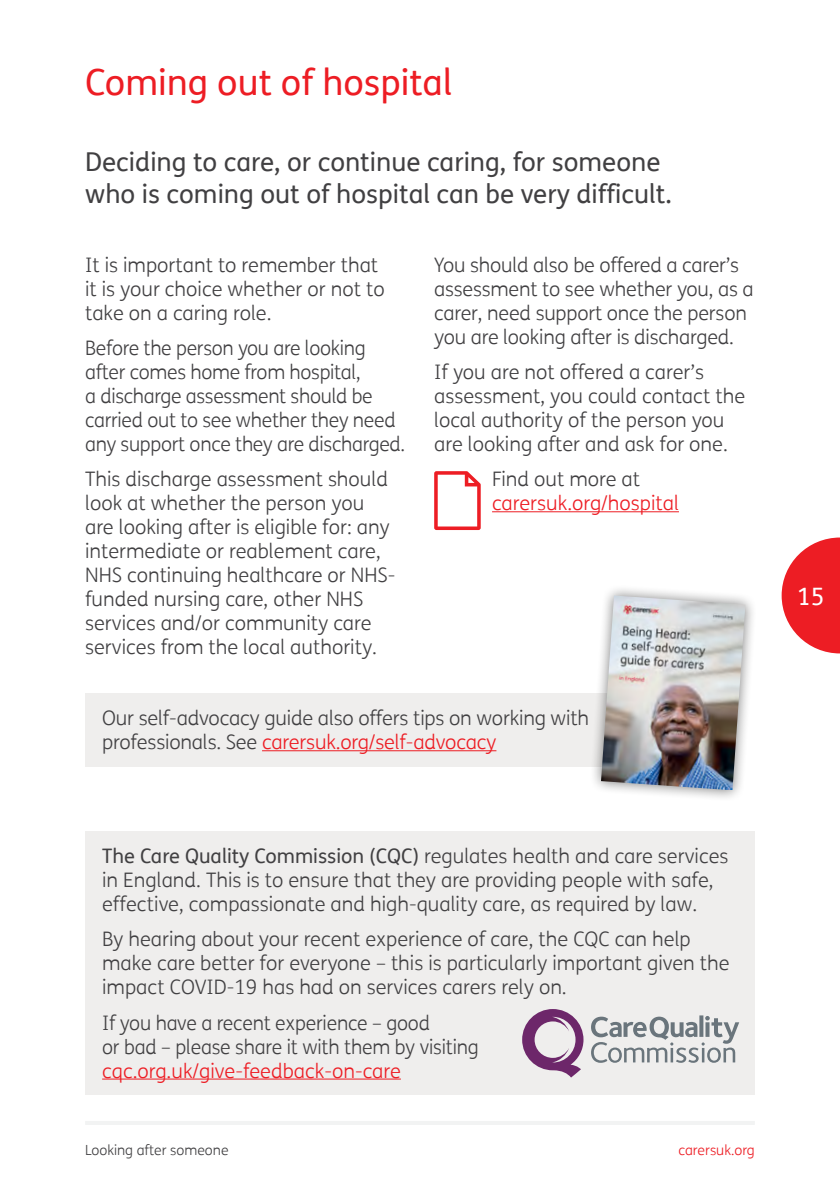
<style>
.page{position:relative;width:840px;height:1191px;background:#fff}
.page>*{position:absolute;margin:0;border:0;box-sizing:border-box;transform-origin:0 0}
.H1_Page_Title{font:36px "FS Me";color:#ed1d24}
.Standfirst{font:26px/31.2px "FS Me";color:#414042}
.t1{font:24px "FS Me";color:#fff}
.P_Body_Copy{font:300 20px/24px "FS Me";color:#414042}
.P_Body_Copy-2{font:300 20px/24px "FS Me";color:#ed1d24}
.t2{font:300 14px "FS Me";color:#414042}
.t3{font:300 14px "FS Me";color:#ed1d24}
.s1{color:#414042}
.s2{color:#ed1d24}
.s3{font-weight:400}
</style>
<div class="page">
<svg style="left:781px;top:537px;width:58px;height:116px"></svg>
<hr style="left:85px;top:1121px;width:669px;height:4px;background:#f2f3f3">
<div style="left:85px;top:830px;width:669px;height:264px;background:#efeeed"></div>
<hr style="left:102px;top:1078px;width:298px;height:1px;background:#ed1d24">
<hr style="left:492px;top:511px;width:186px;height:1px;background:#ed1d24">
<svg style="left:434px;top:471px;width:46px;height:59px"></svg>
<svg style="left:591px;top:1015px;width:147px;height:47px"></svg>
<svg style="left:522px;top:1009px;width:61px;height:68px"></svg>
<div style="left:85px;top:693px;width:645px;height:73px;background:#efeeed"></div>
<hr style="left:262px;top:750px;width:234px;height:1px;background:#ed1d24">
<div style="left:589px;top:584px;width:167px;height:218px;background:#000;opacity:.5"></div>
<img style="left:600px;top:595px;width:145px;height:195px">
<h1 class="H1_Page_Title" style="left:85px;top:58px;width:368px">Coming out of hospital</h1>
<p class="Standfirst" style="left:85px;top:146px;width:587px">Deciding to care, or continue caring, for someone who is coming out of hospital can be very difficult.</p>
<p class="P_Body_Copy" style="left:85px;top:252px;width:301px">It is important to remember that it is your choice whether or not to take on a caring role.</p>
<p class="P_Body_Copy" style="left:85px;top:335px;width:321px">Before the person you are looking after comes home from hospital,<br>a discharge assessment should be carried out to see whether they need any support once they are discharged.</p>
<p class="P_Body_Copy" style="left:85px;top:467px;width:312px">This discharge assessment should look at whether the person you are looking after is eligible for: any intermediate or reablement care, NHS continuing healthcare or NHS&shy;funded nursing care, other NHS services and/or community care services from the local authority.</p>
<p class="P_Body_Copy" style="left:434px;top:252px;width:321px">You should also be offered a carer’s assessment to see whether you, as a carer, need support once the person you are looking after is discharged.</p>
<p class="P_Body_Copy" style="left:434px;top:359px;width:312px">If you are not offered a carer’s assessment, you could contact the local authority of the person you are looking after and ask for one.</p>
<p class="P_Body_Copy-2" style="left:492px;top:467px;width:188px"><span class="s1">Find out more at </span>carersuk.org/hospital</p>
<p class="P_Body_Copy" style="left:102px;top:705px;width:488px">Our self-advocacy guide also offers tips on working with professionals. See <span class="s2">carersuk.org/self-advocacy</span></p>
<p class="P_Body_Copy" style="left:102px;top:843px;width:627px"><span class="s3">The Care Quality Commission (CQC)</span> regulates health and care services in England. This is to ensure that they are providing people with safe, effective, compassionate and high-quality care, as required by law.</p>
<p class="P_Body_Copy" style="left:102px;top:926px;width:628px">By hearing about your recent experience of care, the CQC can help make care better for everyone – this is particularly important given the impact COVID-19 has had on services carers rely on.</p>
<p class="P_Body_Copy" style="left:102px;top:1010px;width:378px">If you have a recent experience – good<br>or bad – please share it with them by visiting <span class="s2">cqc.org.uk/give-feedback-on-care</span></p>
<p class="t2" style="left:85px;top:1141px;width:145px">Looking after someone</p>
<p class="t3" style="left:678px;top:1141px;width:78px">carersuk.org</p>
<p class="t1" style="left:796px;top:579px;width:29px">15</p>
</div>
